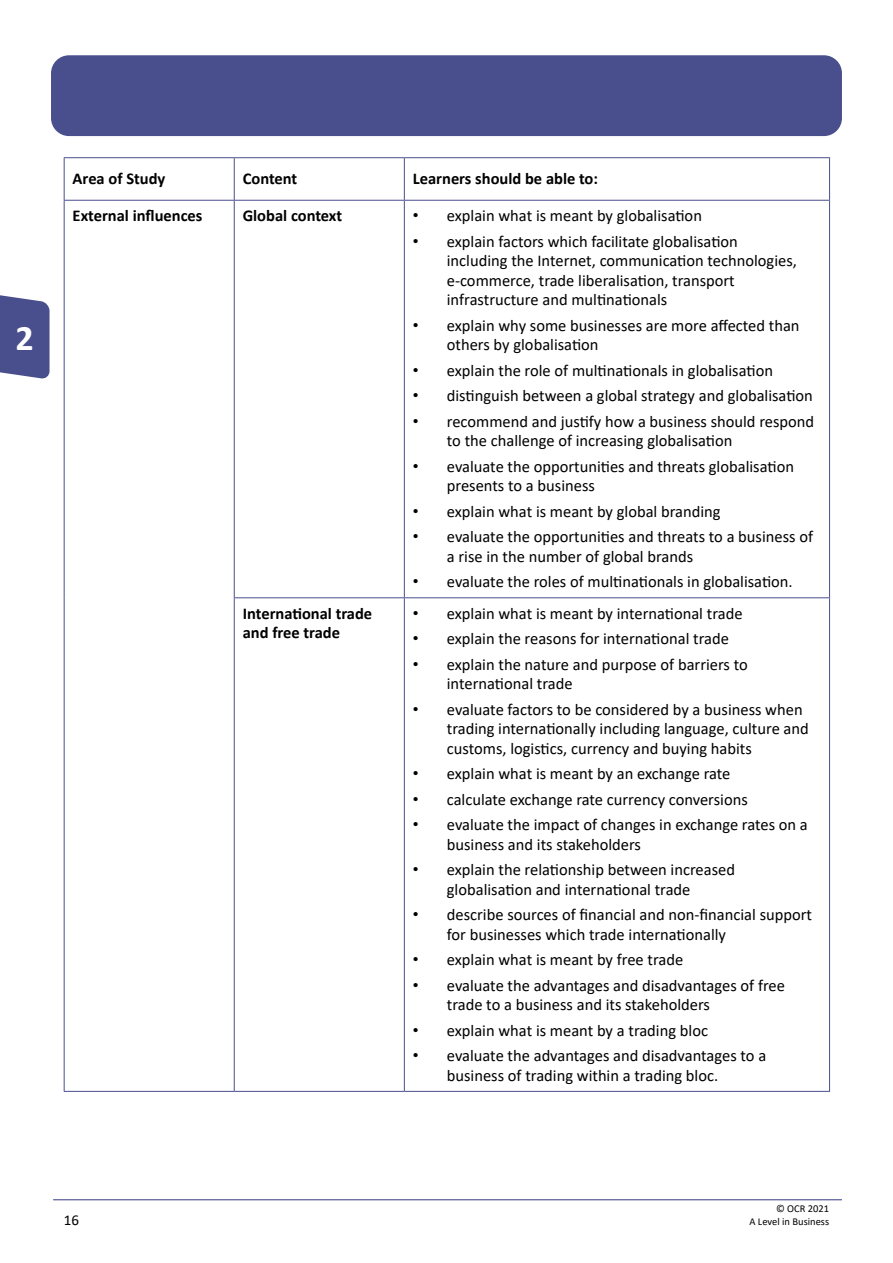
<style>
.page{position:relative;width:893px;height:1263px;background:#fff}
.page>*{position:absolute;margin:0;border:0;box-sizing:border-box;transform-origin:0 0}
.t1{font:700 36px "Calibri";color:#fff}
.t2{font:16.5px/19.5px "Calibri";color:#000}
.TableText{font:700 16.5px/19.5px "Calibri";color:#000}
.t3{font:15px "Calibri";color:#000}
.t4{font:10.5px "Calibri";color:#000}
.s1{font-family:"Arial"}
</style>
<div class="page">
<hr style="left:53px;top:1199px;width:789px;height:1px;background:#494e8d">
<div style="left:51px;top:55px;width:791px;height:81px;background:#494e8d;border-radius:18px"></div>
<svg style="left:0;top:295px;width:50px;height:84px;background:#5a5f98"></svg>
<hr style="left:234px;top:158px;width:1px;height:42px;background:#494e8d">
<hr style="left:404px;top:158px;width:1px;height:42px;background:#494e8d">
<hr style="left:404px;top:201px;width:1px;height:396px;background:#494e8d">
<hr style="left:404px;top:598px;width:1px;height:493px;background:#494e8d">
<hr style="left:64px;top:157px;width:170px;height:1px;background:#494e8d">
<hr style="left:64px;top:158px;width:1px;height:42px;background:#494e8d">
<hr style="left:234px;top:157px;width:170px;height:1px;background:#494e8d">
<hr style="left:404px;top:157px;width:426px;height:1px;background:#494e8d">
<hr style="left:829px;top:158px;width:1px;height:42px;background:#494e8d">
<hr style="left:64px;top:200px;width:170px;height:1px;background:#494e8d">
<hr style="left:234px;top:200px;width:170px;height:1px;background:#494e8d">
<hr style="left:404px;top:200px;width:426px;height:1px;background:#494e8d">
<hr style="left:829px;top:201px;width:1px;height:396px;background:#494e8d">
<hr style="left:234px;top:597px;width:170px;height:1px;background:#494e8d">
<hr style="left:404px;top:597px;width:426px;height:1px;background:#494e8d">
<hr style="left:829px;top:598px;width:1px;height:493px;background:#494e8d">
<hr style="left:234px;top:1091px;width:170px;height:1px;background:#494e8d">
<hr style="left:404px;top:1091px;width:426px;height:1px;background:#494e8d">
<hr style="left:64px;top:201px;width:1px;height:397px;background:#494e8d">
<hr style="left:234px;top:201px;width:1px;height:396px;background:#494e8d">
<hr style="left:64px;top:598px;width:1px;height:493px;background:#494e8d">
<hr style="left:234px;top:598px;width:1px;height:493px;background:#494e8d">
<hr style="left:64px;top:1091px;width:170px;height:1px;background:#494e8d">
<h1 class="t1" style="left:16px;top:312px;width:20px">2</h1>
<p class="TableText" style="left:73px;top:169px;width:94px">Area of Study</p>
<p class="TableText" style="left:243px;top:169px;width:56px">Content</p>
<p class="TableText" style="left:413px;top:169px;width:187px">Learners should be able to:</p>
<p class="TableText" style="left:73px;top:206px;width:131px">External influences</p>
<p class="TableText" style="left:243px;top:206px;width:101px">Global context</p>
<p class="t2" style="left:413px;top:205px;width:291px"><span class="s1">•</span> explain what is meant by globalisation</p>
<p class="t2" style="left:447px;top:231px;width:352px;text-indent:-34px"><span class="s1">•</span> explain factors which facilitate globalisation including the Internet, communication technologies, e-commerce, trade liberalisation, transport infrastructure and multinationals</p>
<p class="t2" style="left:447px;top:315px;width:354px;text-indent:-34px"><span class="s1">•</span> explain why some businesses are more affected than others by globalisation</p>
<p class="t2" style="left:413px;top:360px;width:362px"><span class="s1">•</span> explain the role of multinationals in globalisation</p>
<p class="t2" style="left:413px;top:385px;width:402px"><span class="s1">•</span> distinguish between a global strategy and globalisation</p>
<p class="t2" style="left:447px;top:411px;width:369px;text-indent:-34px"><span class="s1">•</span> recommend and justify how a business should respond to the challenge of increasing globalisation</p>
<p class="t2" style="left:447px;top:456px;width:349px;text-indent:-34px"><span class="s1">•</span> evaluate the opportunities and threats globalisation presents to a business</p>
<p class="t2" style="left:413px;top:501px;width:309px"><span class="s1">•</span> explain what is meant by global branding</p>
<p class="t2" style="left:447px;top:526px;width:368px;text-indent:-34px"><span class="s1">•</span> evaluate the opportunities and threats to a business of a rise in the number of global brands</p>
<p class="t2" style="left:413px;top:571px;width:381px"><span class="s1">•</span> evaluate the roles of multinationals in globalisation.</p>
<p class="TableText" style="left:243px;top:603px;width:131px">International trade and free trade</p>
<p class="t2" style="left:413px;top:603px;width:331px"><span class="s1">•</span> explain what is meant by international trade</p>
<p class="t2" style="left:413px;top:628px;width:318px"><span class="s1">•</span> explain the reasons for international trade</p>
<p class="t2" style="left:447px;top:654px;width:302px;text-indent:-34px"><span class="s1">•</span> explain the nature and purpose of barriers to international trade</p>
<p class="t2" style="left:447px;top:699px;width:363px;text-indent:-34px"><span class="s1">•</span> evaluate factors to be considered by a business when trading internationally including language, culture and customs, logistics, currency and buying habits</p>
<p class="t2" style="left:413px;top:763px;width:319px"><span class="s1">•</span> explain what is meant by an exchange rate</p>
<p class="t2" style="left:413px;top:789px;width:336px"><span class="s1">•</span> calculate exchange rate currency conversions</p>
<p class="t2" style="left:447px;top:814px;width:362px;text-indent:-34px"><span class="s1">•</span> evaluate the impact of changes in exchange rates on a business and its stakeholders</p>
<p class="t2" style="left:447px;top:859px;width:290px;text-indent:-34px"><span class="s1">•</span> explain the relationship between increased globalisation and international trade</p>
<p class="t2" style="left:447px;top:904px;width:367px;text-indent:-34px"><span class="s1">•</span> describe sources of financial and non-financial support for businesses which trade internationally</p>
<p class="t2" style="left:413px;top:949px;width:272px"><span class="s1">•</span> explain what is meant by free trade</p>
<p class="t2" style="left:447px;top:975px;width:340px;text-indent:-34px"><span class="s1">•</span> evaluate the advantages and disadvantages of free trade to a business and its stakeholders</p>
<p class="t2" style="left:413px;top:1020px;width:297px"><span class="s1">•</span> explain what is meant by a trading bloc</p>
<p class="t2" style="left:447px;top:1045px;width:321px;text-indent:-34px"><span class="s1">•</span> evaluate the advantages and disadvantages to a business of trading within a trading bloc.</p>
<p class="t4" style="left:776px;top:1201px;width:55px">© OCR 2021</p>
<p class="t3" style="left:64px;top:1209px;width:17px">16</p>
<p class="t4" style="left:749px;top:1214px;width:81px">A Level in Business</p>
</div>
